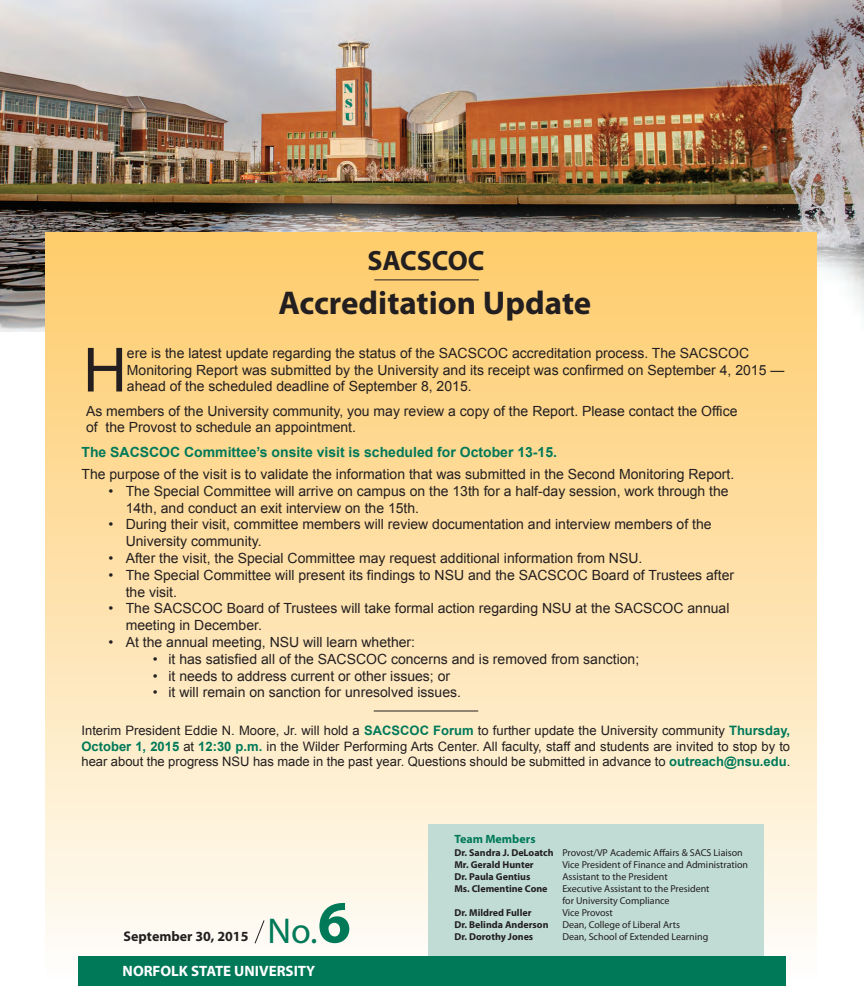
<style>
.page{position:relative;width:864px;height:1008px;background:#fff}
.page>*{position:absolute;margin:0;border:0;box-sizing:border-box;transform-origin:0 0}
.t1{font:60.9px "Arial";color:#231f20}
.t2{font:36px "Myriad Pro";color:#007959}
.t3{font:700 33px "Myriad Pro";color:#231f20}
.t4{font:700 28px "Myriad Pro";color:#231f20}
.t5{font:700 15px "Myriad Pro";color:#fff}
.t6{font:14px/16.8px "Arial";color:#231f20}
.t7{font:700 14px "Arial";color:#007959}
.t8{font:700 14px "Myriad Pro";color:#231f20}
.t9{font:13px/15.6px "Arial";color:#231f20;text-align:justify}
.t10{font:700 12px "Myriad Pro";color:#007959}
.t11{font:10px/12px "Myriad Pro";color:#231f20}
.t12{font:700 10px "Myriad Pro";color:#231f20}
.s1{font-weight:700;color:#007959}
.s2{font-weight:700;font-size:60px}
.s3{font-weight:700}
</style>
<div class="page">
<img style="left:0;top:0;width:864px;height:332px">
<div style="left:45px;top:232px;width:771px;height:746px;background:linear-gradient(to bottom,#fecb68,#fefdf9)"></div>
<div style="left:428px;top:824px;width:336px;height:132px;background:#c0dcd4"></div>
<hr style="left:374px;top:280px;width:105px;height:1px;background:#231f20">
<svg style="left:254px;top:920px;width:11px;height:24px"></svg>
<div style="left:79px;top:956px;width:707px;height:30px;background:#007959"></div>
<hr style="left:374px;top:711px;width:104px;height:1px;background:#231f20">
<h3 class="t4" style="left:367px;top:250px;width:119px">SACSCOC</h3>
<h3 class="t3" style="left:278px;top:291px;width:315px">Accreditation Update</h3>
<h1 class="t1" style="left:83px;top:336px;width:45px">H</h1>
<p class="t6" style="left:127px;top:345px;width:659px">ere is the latest update regarding the status of the SACSCOC accreditation process. The SACSCOC<br>Monitoring Report was submitted by the University and its receipt was confirmed on September 4, 2015 — ahead of the scheduled deadline of September 8, 2015.</p>
<p class="t6" style="left:86px;top:402px;width:653px">As members of the University community, you may review a copy of the Report. Please contact the Office of the Provost to schedule an appointment.</p>
<p class="t7" style="left:82px;top:444px;width:477px">The SACSCOC Committee’s onsite visit is scheduled for October 13-15.</p>
<p class="t6" style="left:82px;top:466px;width:654px">The purpose of the visit is to validate the information that was submitted in the Second Monitoring Report.</p>
<p class="t6" style="left:126px;top:483px;width:605px;text-indent:-17px">• The Special Committee will arrive on campus on the 13th for a half-day session, work through the<br>14th, and conduct an exit interview on the 15th.</p>
<p class="t6" style="left:126px;top:516px;width:587px;text-indent:-17px">• During their visit, committee members will review documentation and interview members of the<br>University community.</p>
<p class="t6" style="left:109px;top:550px;width:535px">• After the visit, the Special Committee may request additional information from NSU.</p>
<p class="t6" style="left:126px;top:567px;width:610px;text-indent:-17px">• The Special Committee will present its findings to NSU and the SACSCOC Board of Trustees after the visit.</p>
<p class="t6" style="left:126px;top:600px;width:605px;text-indent:-17px">• The SACSCOC Board of Trustees will take formal action regarding NSU at the SACSCOC annual meeting in December.</p>
<p class="t6" style="left:109px;top:634px;width:308px">• At the annual meeting, NSU will learn whether:</p>
<p class="t6" style="left:153px;top:651px;width:488px">• it has satisfied all of the SACSCOC concerns and is removed from sanction;</p>
<p class="t6" style="left:153px;top:667px;width:299px">• it needs to address current or other issues; or</p>
<p class="t6" style="left:153px;top:684px;width:310px">• it will remain on sanction for unresolved issues.</p>
<p class="t9" style="left:82px;top:723px;width:710px">Interim President Eddie N. Moore, Jr. will hold a <span class="s1">SACSCOC Forum</span> to further update the University community <span class="s1">Thursday, October 1, 2015</span> at <span class="s1">12:30 p.m.</span> in the Wilder Performing Arts Center. All faculty, staff and students are invited to stop by to hear about the progress NSU has made in the past year. Questions should be submitted in advance to <span class="s1">outreach@nsu.edu</span>.</p>
<h2 class="t2" style="left:268px;top:917px;width:85px">No.<span class="s2">6</span></h2>
<p class="t5" style="left:123px;top:965px;width:194px">NORFOLK STATE UNIVERSITY</p>
<p class="t8" style="left:124px;top:932px;width:126px">September 30, 2015</p>
<p class="t10" style="left:454px;top:835px;width:83px">Team Members</p>
<p class="t11" style="left:454px;top:848px;width:290px"><span class="s3">Dr. Sandra J. DeLoatch</span> Provost/VP Academic Affairs &amp; SACS Liaison<br><span class="s3">Mr. Gerald Hunter</span></p>
<p class="t11" style="left:562px;top:860px;width:187px">Vice President of Finance and Administration</p>
<p class="t12" style="left:454px;top:873px;width:78px">Dr. Paula Gentius</p>
<p class="t11" style="left:562px;top:872px;width:107px">Assistant to the President</p>
<p class="t12" style="left:454px;top:885px;width:95px">Ms. Clementine Cone</p>
<p class="t11" style="left:562px;top:884px;width:149px">Executive Assistant to the President for University Compliance</p>
<p class="t12" style="left:454px;top:909px;width:79px">Dr. Mildred Fuller</p>
<p class="t11" style="left:562px;top:908px;width:52px">Vice Provost</p>
<p class="t12" style="left:454px;top:921px;width:96px">Dr. Belinda Anderson</p>
<p class="t11" style="left:562px;top:920px;width:119px">Dean, College of Liberal Arts</p>
<p class="t12" style="left:454px;top:933px;width:80px">Dr. Dorothy Jones</p>
<p class="t11" style="left:562px;top:931px;width:147px">Dean, School of Extended Learning</p>
</div>
